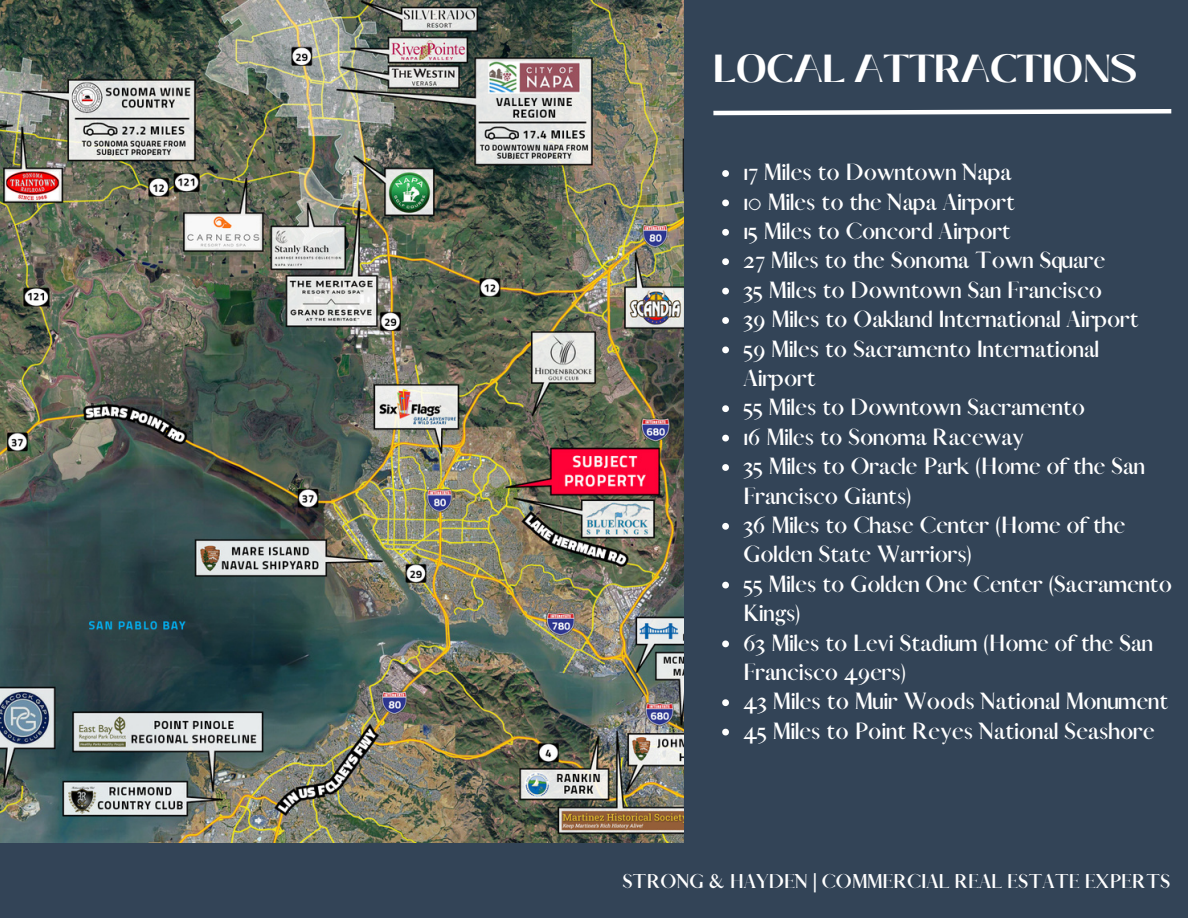
<style>
.page{position:relative;width:1188px;height:918px;background:#334457}
.page>*{position:absolute;margin:0;border:0;box-sizing:border-box;transform-origin:0 0}
.t1{font:700 39px "Black Mango";color:#fff}
.t2{font:700 21.15px/29.4px "Afrah";color:#fff}
.t3{font:700 18px "Afrah";color:#fff}
</style>
<div class="page">
<img style="left:0;top:0;width:684px;height:843px">
<svg style="left:722px;top:170px;width:7px;height:7px"></svg>
<svg style="left:722px;top:200px;width:7px;height:6px"></svg>
<svg style="left:722px;top:229px;width:7px;height:7px"></svg>
<svg style="left:722px;top:258px;width:7px;height:7px"></svg>
<svg style="left:722px;top:288px;width:7px;height:6px"></svg>
<svg style="left:722px;top:317px;width:7px;height:7px"></svg>
<svg style="left:722px;top:347px;width:7px;height:6px"></svg>
<svg style="left:722px;top:405px;width:7px;height:7px"></svg>
<svg style="left:722px;top:435px;width:7px;height:6px"></svg>
<svg style="left:722px;top:464px;width:7px;height:7px"></svg>
<svg style="left:722px;top:523px;width:7px;height:7px"></svg>
<svg style="left:722px;top:582px;width:7px;height:6px"></svg>
<svg style="left:722px;top:641px;width:7px;height:6px"></svg>
<svg style="left:722px;top:699px;width:7px;height:7px"></svg>
<svg style="left:722px;top:729px;width:7px;height:6px"></svg>
<svg style="left:713px;top:109px;width:459px;height:7px"></svg>
<p class="t1" style="left:713px;top:39px;width:426px">LOCAL ATTRACTIONS</p>
<p class="t2" style="left:743px;top:158px;width:270px">17 Miles to Downtown Napa</p>
<p class="t2" style="left:743px;top:187px;width:273px">10 Miles to the Napa Airport</p>
<p class="t2" style="left:743px;top:217px;width:269px">15 Miles to Concord Airport</p>
<p class="t2" style="left:743px;top:246px;width:364px">27 Miles to the Sonoma Town Square</p>
<p class="t2" style="left:743px;top:276px;width:360px">35 Miles to Downtown San Francisco</p>
<p class="t2" style="left:743px;top:305px;width:397px">39 Miles to Oakland International Airport</p>
<p class="t2" style="left:743px;top:334px;width:357px">59 Miles to Sacramento International<br>Airport</p>
<p class="t2" style="left:743px;top:393px;width:343px">55 Miles to Downtown Sacramento</p>
<p class="t2" style="left:743px;top:423px;width:282px">16 Miles to Sonoma Raceway</p>
<p class="t2" style="left:743px;top:452px;width:403px">35 Miles to Oracle Park (Home of the San<br>Francisco Giants)</p>
<p class="t2" style="left:743px;top:511px;width:384px">36 Miles to Chase Center (Home of the<br>Golden State Warriors)</p>
<p class="t2" style="left:743px;top:570px;width:430px">55 Miles to Golden One Center (Sacramento<br>Kings)</p>
<p class="t2" style="left:743px;top:628px;width:411px">63 Miles to Levi Stadium (Home of the San<br>Francisco 49ers)</p>
<p class="t2" style="left:743px;top:687px;width:426px">43 Miles to Muir Woods National Monument</p>
<p class="t2" style="left:743px;top:717px;width:413px">45 Miles to Point Reyes National Seashore</p>
<p class="t3" style="left:622px;top:870px;width:549px">STRONG &amp; HAYDEN | COMMERCIAL REAL ESTATE EXPERTS</p>
</div>
